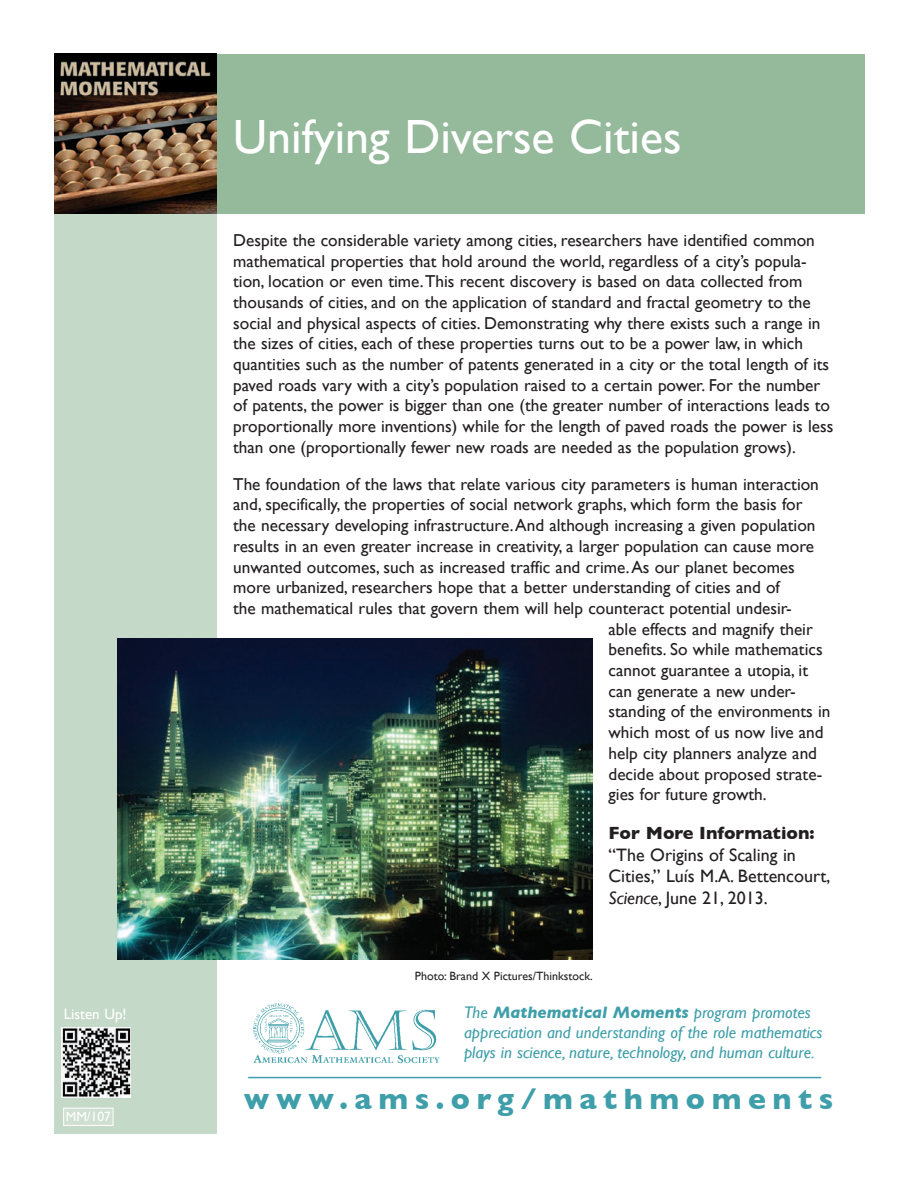
<style>
.page{position:relative;width:918px;height:1188px;background:#fff}
.page>*{position:absolute;margin:0;border:0;box-sizing:border-box;transform-origin:0 0}
.t1{font:48px "Gill Sans";color:#fff}
.t2{font:700 30px "Gill Sans";letter-spacing:.22em;color:#3e9ea9}
.t3{font:18px/21.6px "Gill Sans";color:#231f20}
.t4{font:700 18px "Gill Sans";color:#231f20}
.t5{font:17.25px/20.7px "Gill Sans";color:#231f20}
.t6{font:italic 16.8px/20.2px "Gill Sans";color:#3e9ea9}
.t7{font:15px "Gill Sans";color:#fff}
.t8{font:13.5px "Gill Sans";color:#fff}
.t9{font:12px "Gill Sans";color:#231f20}
.s1{font-style:italic}
.s2{font-weight:700}
</style>
<div class="page">
<div style="left:54px;top:54px;width:162px;height:1080px;background:#c5d9c8"></div>
<div style="left:216px;top:54px;width:648px;height:160px;background:#95b99b"></div>
<div style="left:64px;top:1108px;width:49px;height:17px;background:#cfdfd1"></div>
<div style="left:63px;top:1108px;width:50px;height:18px;border:1px solid #fff"></div>
<hr style="left:248px;top:1077px;width:573px;height:1px;background:#3e9ea9">
<img style="left:253px;top:1003px;width:187px;height:61px">
<img style="left:54px;top:54px;width:162px;height:160px">
<img style="left:118px;top:639px;width:475px;height:321px">
<img style="left:62px;top:1028px;width:69px;height:69px">
<p class="t7" style="left:64px;top:1005px;width:64px">Listen Up!</p>
<p class="t8" style="left:66px;top:1109px;width:47px">MM/107</p>
<h1 class="t1" style="left:233px;top:109px;width:450px">Unifying Diverse Cities</h1>
<p class="t5" style="left:233px;top:229px;width:602px">Despite the considerable variety among cities, researchers have identified common mathematical properties that hold around the world, regardless of a city’s popula&shy;tion, location or even time. This recent discovery is based on data collected from thousands of cities, and on the application of standard and fractal geometry to the social and physical aspects of cities. Demonstrating why there exists such a range in the sizes of cities, each of these properties turns out to be a power law, in which quantities such as the number of patents generated in a city or the total length of its paved roads vary with a city’s population raised to a certain power. For the number of patents, the power is bigger than one (the greater number of interactions leads to proportionally more inventions) while for the length of paved roads the power is less than one (proportionally fewer new roads are needed as the population grows).</p>
<p class="t5" style="left:233px;top:473px;width:587px">The foundation of the laws that relate various city parameters is human interaction</p>
<p class="t5" style="left:233px;top:494px;width:571px">and, specifically, the properties of social network graphs, which form the basis for</p>
<p class="t5" style="left:233px;top:515px;width:584px">the necessary developing infrastructure. And although increasing a given population</p>
<p class="t5" style="left:233px;top:535px;width:582px">results in an even greater increase in creativity, a larger population can cause more</p>
<p class="t5" style="left:233px;top:556px;width:563px">unwanted outcomes, such as increased traffic and crime. As our planet becomes</p>
<p class="t5" style="left:233px;top:577px;width:548px">more urbanized, researchers hope that a better understanding of cities and of</p>
<p class="t5" style="left:233px;top:598px;width:560px">the mathematical rules that govern them will help counteract potential undesir-</p>
<p class="t5" style="left:609px;top:618px;width:206px">able effects and magnify their</p>
<p class="t5" style="left:609px;top:639px;width:216px">benefits. So while mathematics</p>
<p class="t5" style="left:609px;top:660px;width:201px">cannot guarantee a utopia, it</p>
<p class="t5" style="left:609px;top:680px;width:189px">can generate a new under-</p>
<p class="t5" style="left:609px;top:701px;width:223px">standing of the environments in</p>
<p class="t5" style="left:609px;top:722px;width:217px">which most of us now live and</p>
<p class="t5" style="left:609px;top:742px;width:210px">help city planners analyze and</p>
<p class="t5" style="left:609px;top:763px;width:215px">decide about proposed strate-</p>
<p class="t5" style="left:609px;top:784px;width:160px">gies for future growth.</p>
<p class="t4" style="left:609px;top:822px;width:208px">For More Information:</p>
<p class="t3" style="left:609px;top:843px;width:223px">“The Origins of Scaling in<br>Cities,” Luís M.A. Bettencourt,<br><span class="s1">Science</span>, June 21, 2013.</p>
<p class="t9" style="left:415px;top:969px;width:179px">Photo: Brand X Pictures/Thinkstock.</p>
<p class="t6" style="left:464px;top:1002px;width:360px">The <span class="s2">Mathematical Moments</span> program promotes appreciation and understanding of the role mathematics plays in science, nature, technology, and human culture.</p>
<h2 class="t2" style="left:244px;top:1081px;width:591px">www.ams.org/mathmoments</h2>
</div>
